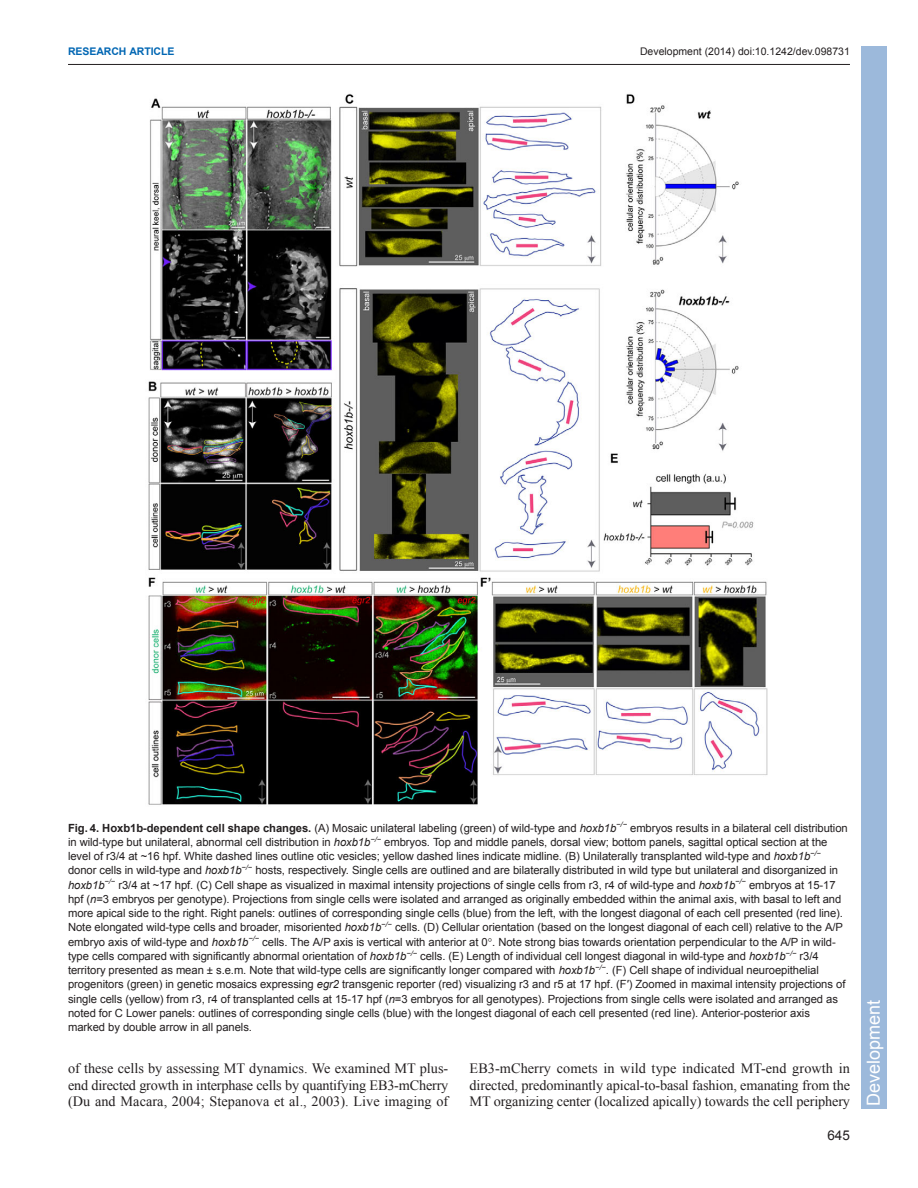
<style>
.page{position:relative;width:918px;height:1188px;background:#fff}
.page>*{position:absolute;margin:0;border:0;box-sizing:border-box;transform-origin:0 0}
.t1{font:18px "Arial";color:#fff}
.t2{font:14.25px/16.5px "Times New Roman";letter-spacing:-.01em;color:#231f20;text-align:justify}
.t3{font:13.5px "Arial";color:#231f20}
.t4{font:11.25px/14.2px "Arial";letter-spacing:-.005em;color:#231f20}
.t5{font:10.5px "Arial";color:#231f20}
.t6{font:700 10.5px "Arial";letter-spacing:-.005em;color:#0166b3}
.s1{font-weight:700}
.s2{font-style:italic}
.s3{font-family:"Times New Roman"}
</style>
<div class="page">
<hr style="left:68px;top:64px;width:782px;height:1px;background:#231f20">
<img style="left:148px;top:93px;width:620px;height:712px">
<div style="left:861px;top:46px;width:25px;height:1063px;background:#9cb9db"></div>
<p class="t6" style="left:68px;top:45px;width:108px">RESEARCH ARTICLE</p>
<p class="t5" style="left:640px;top:45px;width:211px">Development (2014) doi:10.1242/dev.098731</p>
<p class="t4" style="left:68px;top:821px;width:781px"><span class="s1">Fig. 4. Hoxb1b-dependent cell shape changes.</span> (A) Mosaic unilateral labeling (green) of wild-type and <span class="s2">hoxb1b</span><sup>−/−</sup> embryos results in a bilateral cell distribution in wild-type but unilateral, abnormal cell distribution in <span class="s2">hoxb1b</span><sup>−/−</sup> embryos. Top and middle panels, dorsal view; bottom panels, sagittal optical section at the level of r3/4 at ~16 hpf. White dashed lines outline otic vesicles; yellow dashed lines indicate midline. (B) Unilaterally transplanted wild-type and <span class="s2">hoxb1b</span><sup>−/− </sup>donor cells in wild-type and <span class="s2">hoxb1b</span><sup>−/−</sup> hosts, respectively. Single cells are outlined and are bilaterally distributed in wild type but unilateral and disorganized in <span class="s2">hoxb1b</span><sup>−/−</sup> r3/4 at ~17 hpf. (C) Cell shape as visualized in maximal intensity projections of single cells from r3, r4 of wild-type and <span class="s2">hoxb1b</span><sup>−/−</sup> embryos at 15-17 hpf (<span class="s2">n</span>=3 embryos per genotype). Projections from single cells were isolated and arranged as originally embedded within the animal axis, with basal to left and more apical side to the right. Right panels: outlines of corresponding single cells (blue) from the left, with the longest diagonal of each cell presented (red line).<br>Note elongated wild-type cells and broader, misoriented <span class="s2">hoxb1b</span><sup>−/−</sup> cells. (D) Cellular orientation (based on the longest diagonal of each cell) relative to the A/P embryo axis of wild-type and <span class="s2">hoxb1b</span><sup>−/−</sup> cells. The A/P axis is vertical with anterior at 0<span class="s3">°</span>. Note strong bias towards orientation perpendicular to the A/P in wild&shy;type cells compared with significantly abnormal orientation of <span class="s2">hoxb1b</span><sup>−/−</sup> cells. (E) Length of individual cell longest diagonal in wild-type and <span class="s2">hoxb1b</span><sup>−/−</sup> r3/4 territory presented as mean ± s.e.m. Note that wild-type cells are significantly longer compared with <span class="s2">hoxb1b</span><sup>−/−</sup>. (F) Cell shape of individual neuroepithelial progenitors (green) in genetic mosaics expressing <span class="s2">egr2</span> transgenic reporter (red) visualizing r3 and r5 at 17 hpf. (F′) Zoomed in maximal intensity projections of single cells (yellow) from r3, r4 of transplanted cells at 15-17 hpf (<span class="s2">n</span>=3 embryos for all genotypes). Projections from single cells were isolated and arranged as noted for C Lower panels: outlines of corresponding single cells (blue) with the longest diagonal of each cell presented (red line). Anterior-posterior axis marked by double arrow in all panels.</p>
<p class="t2" style="left:68px;top:1060px;width:382px">of these cells by assessing MT dynamics. We examined MT plus&shy;end directed growth in interphase cells by quantifying EB3-mCherry (Du and Macara, 2004; Stepanova et al., 2003). Live imaging of</p>
<p class="t2" style="left:470px;top:1060px;width:382px">EB3-mCherry comets in wild type indicated MT-end growth in directed, predominantly apical-to-basal fashion, emanating from the MT organizing center (localized apically) towards the cell periphery</p>
<p class="t3" style="left:827px;top:1128px;width:24px">645</p>
<h1 class="t1" style="left:862px;top:1106px;width:108px;rotate:-90deg">Development</h1>
</div>
